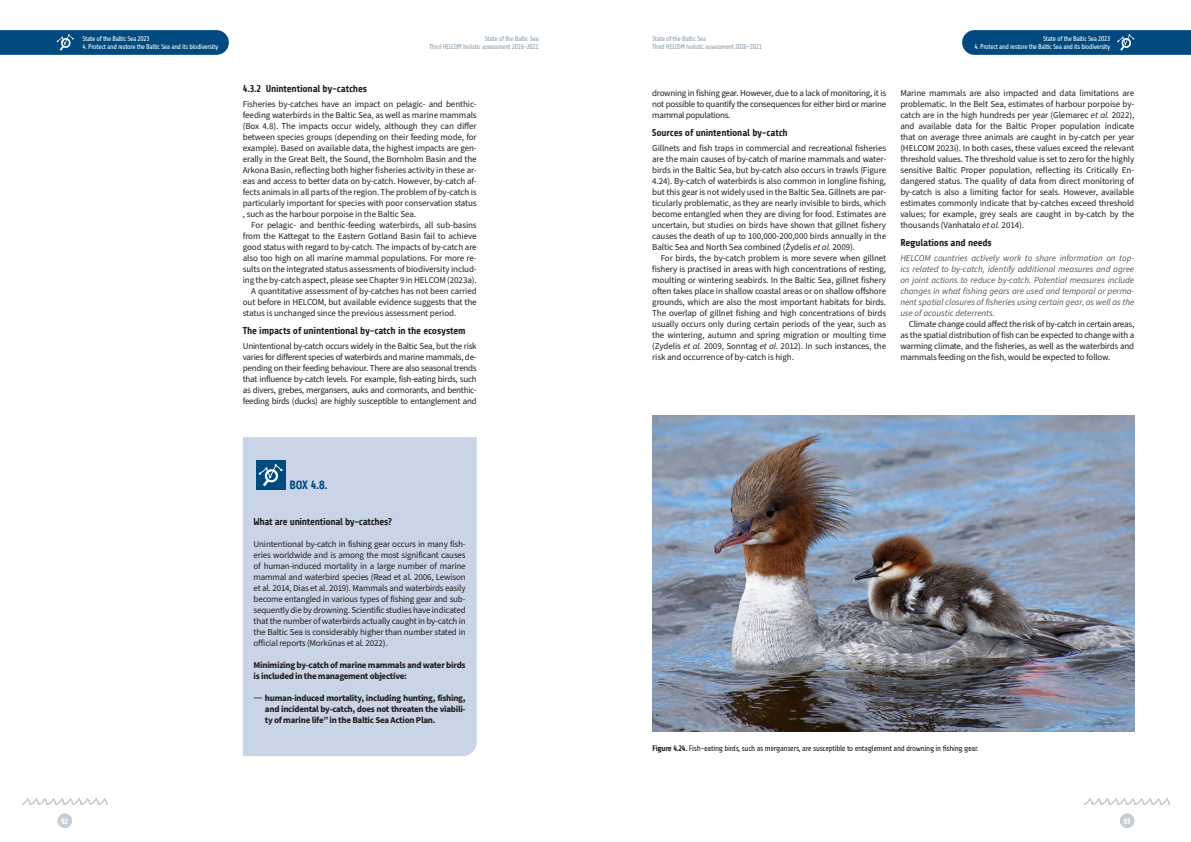
<style>
.page{position:relative;width:1191px;height:842px;background:#fff}
.page>*{position:absolute;margin:0;border:0;box-sizing:border-box;transform-origin:0 0}
.Body{font:700 12px "Share";color:#004a7f}
.H6_-___x_x_x{font:700 10px "Share";letter-spacing:-.02em;color:#231f20}
.Body-2{font:700 10px "Share";letter-spacing:-.03em;color:#231f20}
.t1{font:9px/11px "Source Sans Pro";letter-spacing:-.02em;color:#231f20;text-align:justify}
.t2{font:italic 9px/11px "Source Sans Pro";letter-spacing:-.005em;color:#57585a;text-align:justify}
.Normal__Web{font:700 9px/11px "Source Sans Pro";letter-spacing:-.03em;color:#231f20}
.Body-3{font:8px "Share";letter-spacing:-.04em;color:#231f20}
.t3{font:700 8px "Share";color:#fff}
.t4{font:7px "Share";letter-spacing:-.05em;color:#fff}
.t5{font:7px/8.4px "Share";letter-spacing:-.05em;color:#8c9faa}
.s1{font-weight:400;font-size:12px}
.s2{font-style:italic}
.s3{font-weight:700}
</style>
<div class="page">
<div style="left:1120px;top:814px;width:14px;height:14px;background:#c6ced4;border-radius:50%"></div>
<svg style="left:1084px;top:798px;width:85px;height:7px"></svg>
<div style="left:58px;top:814px;width:14px;height:14px;background:#c6ced4;border-radius:50%"></div>
<svg style="left:22px;top:798px;width:85px;height:7px"></svg>
<svg style="left:0;top:30px;width:229px;height:25px;background:#095083"></svg>
<svg style="left:962px;top:30px;width:229px;height:25px;background:#095083"></svg>
<div style="left:243px;top:437px;width:234px;height:319px;background:#c9d5e6"></div>
<div style="left:256px;top:460px;width:29px;height:30px;background:#004a7f"></div>
<svg style="left:259px;top:464px;width:23px;height:22px"></svg>
<img style="left:652px;top:415px;width:482px;height:317px">
<p class="t4" style="left:83px;top:35px;width:69px">State of the Baltic Sea 2023</p>
<p class="t4" style="left:83px;top:43px;width:137px">4. Protect and restore the Baltic Sea and its biodiversity</p>
<p class="t5" style="left:429px;top:34px;width:111px;text-align:right">State of the Baltic Sea<br>Third HELCOM holistic assessment 2016-2021</p>
<p class="H6_-___x_x_x" style="left:243px;top:83px;width:126px">4.3.2 Unintentional by-catches</p>
<p class="t1" style="left:243px;top:99px;width:235px">Fisheries by-catches have an impact on pelagic- and benthic&shy;feeding waterbirds in the Baltic Sea, as well as marine mammals (Box 4.8). The impacts occur widely, although they can differ between species groups (depending on their feeding mode, for example). Based on available data, the highest impacts are gen&shy;erally in the Great Belt, the Sound, the Bornholm Basin and the Arkona Basin, reflecting both higher fisheries activity in these ar&shy;eas and access to better data on by-catch. However, by-catch af&shy;fects animals in all parts of the region. The problem of by-catch is particularly important for species with poor conservation status , such as the harbour porpoise in the Baltic Sea.</p>
<p class="t1" style="left:243px;top:220px;width:235px;text-indent:9px">For pelagic- and benthic-feeding waterbirds, all sub-basins from the Kattegat to the Eastern Gotland Basin fail to achieve good status with regard to by-catch. The impacts of by-catch are also too high on all marine mammal populations. For more re&shy;sults on the integrated status assessments of biodiversity includ&shy;ing the by-catch aspect, please see Chapter 9 in HELCOM (2023a).</p>
<p class="t1" style="left:243px;top:286px;width:235px;text-indent:9px">A quantitative assessment of by-catches has not been carried out before in HELCOM, but available evidence suggests that the status is unchanged since the previous assessment period.</p>
<p class="H6_-___x_x_x" style="left:243px;top:325px;width:224px">The impacts of unintentional by-catch in the ecosystem</p>
<p class="t1" style="left:243px;top:341px;width:235px">Unintentional by-catch occurs widely in the Baltic Sea, but the risk varies for different species of waterbirds and marine mammals, de&shy;pending on their feeding behaviour. There are also seasonal trends that influence by-catch levels. For example, fish-eating birds, such as divers, grebes, mergansers, auks and cormorants, and benthic&shy;feeding birds (ducks) are highly susceptible to entanglement and</p>
<p class="Body" style="left:289px;top:478px;width:39px">BOX 4.8.</p>
<p class="Body-2" style="left:253px;top:516px;width:140px">What are unintentional by-catches?</p>
<p class="t1" style="left:253px;top:539px;width:214px">Unintentional by-catch in fishing gear occurs in many fish&shy;eries worldwide and is among the most significant causes of human-induced mortality in a large number of marine mammal and waterbird species (Read et al. 2006, Lewison et al. 2014, Dias et al. 2019). Mammals and waterbirds easily become entangled in various types of fishing gear and sub&shy;sequently die by drowning. Scientific studies have indicated that the number of waterbirds actually caught in by-catch in the Baltic Sea is considerably higher than number stated in official reports (Morkūnas et al. 2022).</p>
<p class="Normal__Web" style="left:253px;top:660px;width:214px">Minimizing by-catch of marine mammals and water birds is included in the management objective:</p>
<p class="Normal__Web" style="left:265px;top:693px;width:202px;text-align:justify;text-indent:-11px"><span class="s1">—</span> human-induced mortality, including hunting, fishing, and incidental by-catch, does not threaten the viabili&shy;ty of marine life” in the Baltic Sea Action Plan.</p>
<p class="t3" style="left:61px;top:817px;width:9px">92</p>
<p class="t5" style="left:652px;top:34px;width:111px">State of the Baltic Sea<br>Third HELCOM holistic assessment 2016-2021</p>
<p class="t4" style="left:1043px;top:35px;width:69px">State of the Baltic Sea 2023</p>
<p class="t4" style="left:974px;top:43px;width:137px">4. Protect and restore the Baltic Sea and its biodiversity</p>
<p class="t1" style="left:652px;top:88px;width:235px">drowning in fishing gear. However, due to a lack of monitoring, it is not possible to quantify the consequences for either bird or marine mammal populations.</p>
<p class="H6_-___x_x_x" style="left:652px;top:127px;width:137px">Sources of unintentional by-catch</p>
<p class="t1" style="left:652px;top:143px;width:235px">Gillnets and fish traps in commercial and recreational fisheries are the main causes of by-catch of marine mammals and water&shy;birds in the Baltic Sea, but by-catch also occurs in trawls (Figure 4.24). By-catch of waterbirds is also common in longline fishing, but this gear is not widely used in the Baltic Sea. Gillnets are par&shy;ticularly problematic, as they are nearly invisible to birds, which become entangled when they are diving for food. Estimates are uncertain, but studies on birds have shown that gillnet fishery causes the death of up to 100,000-200,000 birds annually in the Baltic Sea and North Sea combined (Žydelis <span class="s2">et al.</span> 2009).</p>
<p class="t1" style="left:652px;top:253px;width:235px;text-indent:9px">For birds, the by-catch problem is more severe when gillnet fishery is practised in areas with high concentrations of resting, moulting or wintering seabirds. In the Baltic Sea, gillnet fishery often takes place in shallow coastal areas or on shallow offshore grounds, which are also the most important habitats for birds.<br>The overlap of gillnet fishing and high concentrations of birds usually occurs only during certain periods of the year, such as the wintering, autumn and spring migration or moulting time (Zydelis <span class="s2">et al.</span> 2009, Sonntag <span class="s2">et al.</span> 2012). In such instances, the risk and occurrence of by-catch is high.</p>
<p class="t1" style="left:900px;top:88px;width:235px">Marine mammals are also impacted and data limitations are problematic. In the Belt Sea, estimates of harbour porpoise by&shy;catch are in the high hundreds per year (Glemarec <span class="s2">et al.</span> 2022), and available data for the Baltic Proper population indicate that on average three animals are caught in by-catch per year (HELCOM 2023i). In both cases, these values exceed the relevant threshold values. The threshold value is set to zero for the highly sensitive Baltic Proper population, reflecting its Critically En&shy;dangered status. The quality of data from direct monitoring of by-catch is also a limiting factor for seals. However, available estimates commonly indicate that by-catches exceed threshold values; for example, grey seals are caught in by-catch by the thousands (Vanhatalo <span class="s2">et al.</span> 2014).</p>
<p class="H6_-___x_x_x" style="left:900px;top:237px;width:93px">Regulations and needs</p>
<p class="t2" style="left:900px;top:253px;width:235px">HELCOM countries actively work to share information on top&shy;ics related to by-catch, identify additional measures and agree on joint actions to reduce by-catch. Potential measures include changes in what fishing gears are used and temporal or perma&shy;nent spatial closures of fisheries using certain gear, as well as the use of acoustic deterrents.</p>
<p class="t1" style="left:900px;top:319px;width:235px;text-indent:9px">Climate change could affect the risk of by-catch in certain areas, as the spatial distribution of fish can be expected to change with a warming climate, and the fisheries, as well as the waterbirds and mammals feeding on the fish, would be expected to follow.</p>
<p class="Body-3" style="left:652px;top:744px;width:328px"><span class="s3">Figure 4.24.</span> Fish-eating birds, such as mergansers, are susceptible to entaglement and drowning in fishing gear.</p>
<p class="t3" style="left:1123px;top:817px;width:9px">93</p>
</div>
